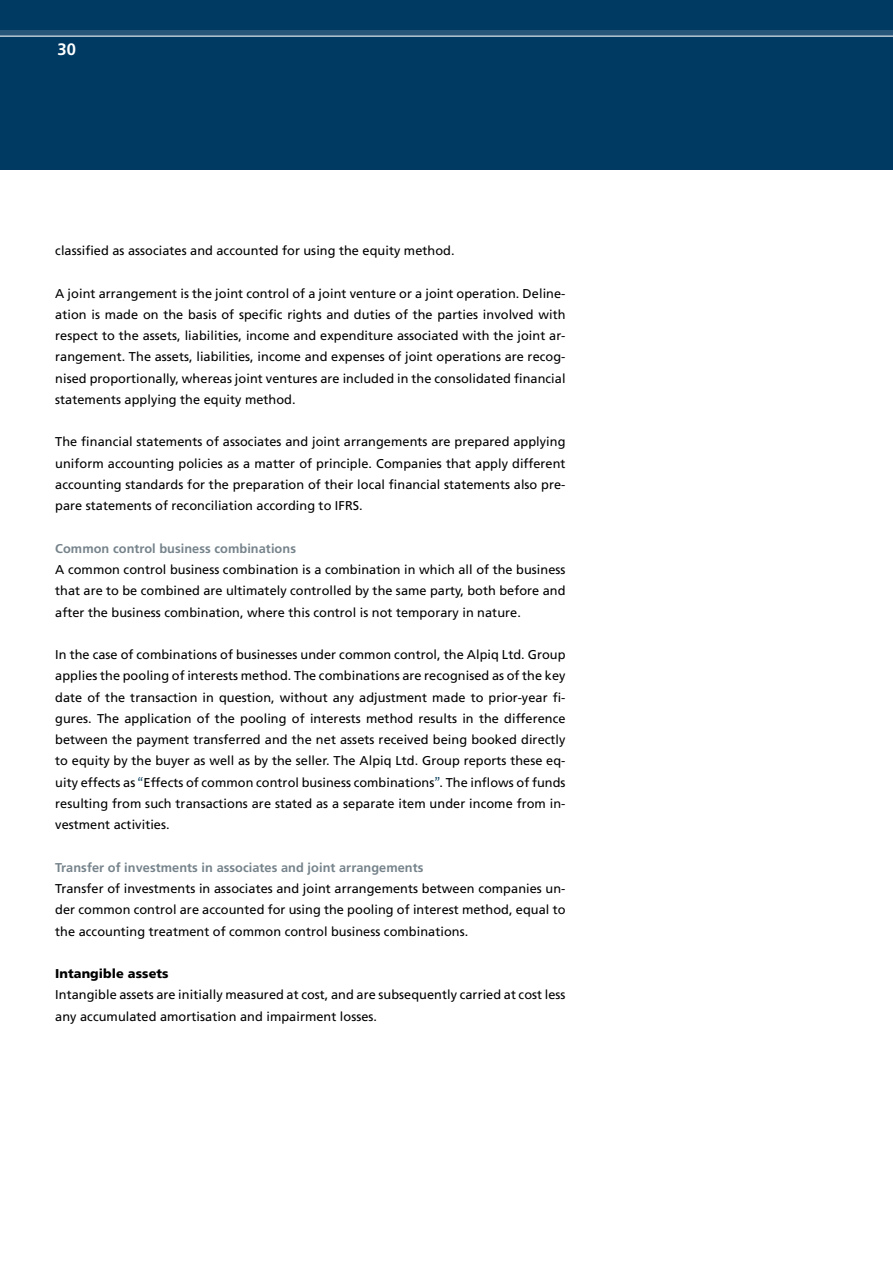
<style>
.page{position:relative;width:893px;height:1263px;background:#fff}
.page>*{position:absolute;margin:0;border:0;box-sizing:border-box;transform-origin:0 0}
.t1{font:700 16.5px "Frutiger LT Com";color:#fff}
.t2{font:12.75px/21.3px "Frutiger LT Com";letter-spacing:.005em;color:#000;text-align:justify}
.t3{font:700 12.75px "Frutiger LT Com";letter-spacing:.005em;color:#76838b}
.t4{font:900 12.75px "Frutiger LT Com";letter-spacing:.005em;color:#000}
.s1{font-family:"Vista Sans OTCE";font-size:13.8px;color:#003955}
</style>
<div class="page">
<div style="left:0;top:0;width:893px;height:170px;background:#003a63"></div>
<hr style="left:0;top:36px;width:893px;height:1px;background:#fff">
<div style="left:0;top:30px;width:893px;height:6px;background:#26577a"></div>
<p class="t1" style="left:58px;top:40px;width:20px">30</p>
<p class="t2" style="left:55px;top:240px;width:401px">classified as associates and accounted for using the equity method.</p>
<p class="t2" style="left:55px;top:283px;width:512px">A joint arrangement is the joint control of a joint venture or a joint operation. Deline&shy;ation is made on the basis of specific rights and duties of the parties involved with respect to the assets, liabilities, income and expenditure associated with the joint ar&shy;rangement. The assets, liabilities, income and expenses of joint operations are recog&shy;nised proportionally, whereas joint ventures are included in the consolidated financial statements applying the equity method.</p>
<p class="t2" style="left:55px;top:431px;width:512px">The financial statements of associates and joint arrangements are prepared applying uniform accounting policies as a matter of principle. Companies that apply different accounting standards for the preparation of their local financial statements also pre&shy;pare statements of reconciliation according to IFRS.</p>
<p class="t3" style="left:55px;top:541px;width:242px">Common control business combinations</p>
<p class="t2" style="left:55px;top:559px;width:512px">A common control business combination is a combination in which all of the business that are to be combined are ultimately controlled by the same party, both before and after the business combination, where this control is not temporary in nature.</p>
<p class="t2" style="left:55px;top:644px;width:512px">In the case of combinations of businesses under common control, the Alpiq Ltd. Group applies the pooling of interests method. The combinations are recognised as of the key date of the transaction in question, without any adjustment made to prior-year fi&shy;gures. The application of the pooling of interests method results in the difference between the payment transferred and the net assets received being booked directly to equity by the buyer as well as by the seller. The Alpiq Ltd. Group reports these eq&shy;uity effects as <span class="s1">“</span>Effects of common control business combinations<span class="s1">”</span>. The inflows of funds resulting from such transactions are stated as a separate item under income from in&shy;vestment activities.</p>
<p class="t3" style="left:55px;top:860px;width:370px">Transfer of investments in associates and joint arrangements</p>
<p class="t2" style="left:55px;top:878px;width:512px">Transfer of investments in associates and joint arrangements between companies un&shy;der common control are accounted for using the pooling of interest method, equal to the accounting treatment of common control business combinations.</p>
<p class="t4" style="left:55px;top:966px;width:115px">Intangible assets</p>
<p class="t2" style="left:55px;top:984px;width:512px">Intangible assets are initially measured at cost, and are subsequently carried at cost less any accumulated amortisation and impairment losses.</p>
</div>
